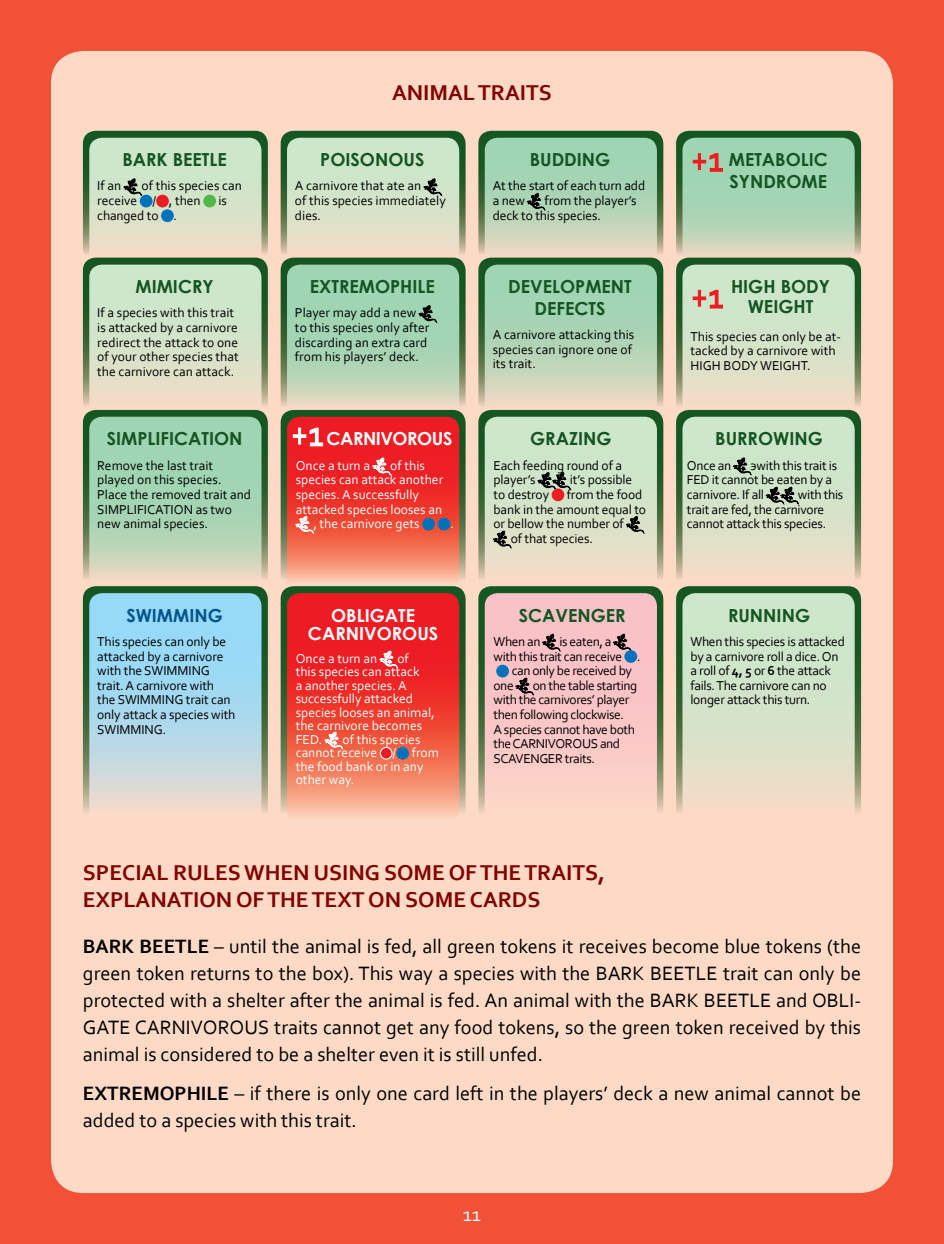
<style>
.page{position:relative;width:944px;height:1244px;background:#f05137}
.page>*{position:absolute;margin:0;border:0;box-sizing:border-box;transform-origin:0 0}
.t1{font:700 22.5px/27px "Corbel";color:#810000}
.t2{font:20.25px/27px "Corbel";color:#000;text-align:justify}
.t3{font:20.25px "Corbel";color:#fff}
.t4{font:700 18px/21.6px "Century Gothic";color:#155523;text-align:center}
.t5{font:700 18px/18px "Century Gothic";color:#fff;text-align:center}
.t6{font:700 18px "Century Gothic";letter-spacing:-.025em;color:#fff}
.t7{font:700 18px "Century Gothic";color:#00548d}
.t8{font:13.5px/14.6px "Corbel";letter-spacing:-.01em;color:#000}
.t9{font:13.5px/13.5px "Corbel";color:#fff}
.t10{font:13.5px/14.6px "Corbel";letter-spacing:-.03em;color:#000}
.s1{font-weight:700}
</style>
<div class="page">
<div style="left:51px;top:51px;width:842px;height:1142px;background:#fddac6;border-radius:32px"></div>
<svg style="left:676px;top:131px;width:185px;height:681px"></svg>
<svg style="left:83px;top:131px;width:185px;height:681px"></svg>
<svg style="left:281px;top:131px;width:185px;height:686px"></svg>
<div style="left:380px;top:747px;width:12px;height:12px;background:#ed1d24;border-radius:50%"></div>
<div style="left:380px;top:747px;width:13px;height:12px;border:1px solid #fff;border-radius:50%"></div>
<div style="left:396px;top:747px;width:13px;height:12px;background:#0072bc;border-radius:50%"></div>
<svg style="left:478px;top:131px;width:185px;height:681px"></svg>
<h3 class="t4" style="left:122px;top:148px;width:106px">BARK BEETLE</h3>
<p class="t8" style="left:97px;top:178px;width:26px">If an</p>
<p class="t8" style="left:97px;top:178px;width:146px;text-indent:44px">of this species can receive / , then</p>
<p class="t8" style="left:218px;top:193px;width:10px">is</p>
<p class="t8" style="left:97px;top:208px;width:81px">changed to .</p>
<h3 class="t4" style="left:136px;top:275px;width:80px">MIMICRY</h3>
<p class="t8" style="left:97px;top:305px;width:143px">If a species with this trait is attacked by a carnivore redirect the attack to one of your other species that the carnivore can attack.</p>
<h3 class="t4" style="left:107px;top:427px;width:137px">SIMPLIFICATION</h3>
<p class="t8" style="left:97px;top:457px;width:155px">Remove the last trait played on this species.<br>Place the removed trait and<br>SIMPLIFICATION as two new animal species.</p>
<h3 class="t7" style="left:126px;top:601px;width:98px">SWIMMING</h3>
<p class="t8" style="left:97px;top:634px;width:140px">This species can only be attacked by a carnivore with the SWIMMING trait. A carnivore with the SWIMMING trait can only attack a species with<br>SWIMMING.</p>
<h1 class="t1" style="left:392px;top:78px;width:161px">ANIMAL TRAITS</h1>
<h3 class="t4" style="left:320px;top:148px;width:106px">POISONOUS</h3>
<p class="t8" style="left:295px;top:178px;width:152px">A carnivore that ate an<br>of this species immediately dies.</p>
<h3 class="t4" style="left:310px;top:275px;width:126px">EXTREMOPHILE</h3>
<p class="t8" style="left:295px;top:305px;width:136px">Player may add a new to this species only after discarding an extra card from his players’ deck.</p>
<h3 class="t6" style="left:327px;top:425px;width:127px">CARNIVOROUS</h3>
<p class="t9" style="left:296px;top:458px;width:76px">Once a turn a</p>
<p class="t9" style="left:390px;top:458px;width:36px">of this</p>
<p class="t9" style="left:296px;top:473px;width:149px">species can attack another</p>
<p class="t9" style="left:296px;top:487px;width:125px">species. A successfully</p>
<p class="t9" style="left:296px;top:502px;width:148px">attacked species looses an</p>
<p class="t9" style="left:313px;top:516px;width:108px">, the carnivore gets</p>
<p class="t9" style="left:450px;top:516px;width:5px">.</p>
<h3 class="t5" style="left:308px;top:605px;width:132px">OBLIGATE<br>CARNIVOROUS</h3>
<p class="t9" style="left:296px;top:651px;width:83px">Once a turn an</p>
<p class="t9" style="left:296px;top:651px;width:140px;text-indent:102px">of<br>this species can attack<br>a another species. A successfully attacked species looses an animal, the carnivore becomes<br>FED.</p>
<p class="t9" style="left:296px;top:732px;width:145px;text-indent:47px">of this species cannot receive / from the food bank or in any other way.</p>
<h3 class="t4" style="left:530px;top:148px;width:82px">BUDDING</h3>
<p class="t8" style="left:493px;top:178px;width:154px">At the start of each turn add a new</p>
<p class="t8" style="left:493px;top:193px;width:145px;text-indent:52px">from the player’s deck to this species.</p>
<h3 class="t4" style="left:508px;top:275px;width:125px">DEVELOPMENT<br>DEFECTS</h3>
<p class="t8" style="left:493px;top:327px;width:143px">A carnivore attacking this species can ignore one of its trait.</p>
<h3 class="t4" style="left:530px;top:427px;width:83px">GRAZING</h3>
<p class="t8" style="left:493px;top:457px;width:130px">Each feeding round of a player’s</p>
<p class="t8" style="left:570px;top:472px;width:64px">it’s possible</p>
<p class="t8" style="left:493px;top:487px;width:57px">to destroy</p>
<p class="t8" style="left:567px;top:487px;width:77px">from the food</p>
<p class="t8" style="left:493px;top:501px;width:154px">bank in the amount equal to</p>
<p class="t8" style="left:493px;top:516px;width:132px">or bellow the number of</p>
<p class="t8" style="left:511px;top:531px;width:84px">of that species.</p>
<h3 class="t4" style="left:519px;top:603px;width:108px">SCAVENGER</h3>
<p class="t8" style="left:493px;top:634px;width:48px">When an</p>
<p class="t8" style="left:559px;top:634px;width:53px">is eaten, a</p>
<p class="t10" style="left:493px;top:648px;width:149px">with this trait can receive .</p>
<p class="t10" style="left:512px;top:663px;width:122px">can only be received by</p>
<p class="t8" style="left:493px;top:677px;width:22px">one</p>
<p class="t10" style="left:493px;top:677px;width:145px;text-indent:39px">on the table starting with the carnivores’ player then following clockwise.<br>A species cannot have both the CARNIVOROUS and<br>SCAVENGER traits.</p>
<h3 class="t4" style="left:729px;top:148px;width:100px;text-align:left">METABOLIC<br>SYNDROME</h3>
<h3 class="t4" style="left:731px;top:276px;width:100px;line-height:20.2px">HIGH BODY<br>WEIGHT</h3>
<p class="t8" style="left:690px;top:329px;width:152px">This species can only be at&shy;tacked by a carnivore with<br>HIGH BODY WEIGHT.</p>
<h3 class="t4" style="left:715px;top:427px;width:109px">BURROWING</h3>
<p class="t8" style="left:687px;top:457px;width:46px">Once an</p>
<p class="t8" style="left:687px;top:457px;width:152px;text-indent:64px">эwith this trait is<br>FED it cannot be eaten by a carnivore. If all</p>
<p class="t8" style="left:687px;top:487px;width:158px;text-indent:111px">with this trait are fed, the carnivore cannot attack this species.</p>
<h3 class="t4" style="left:728px;top:603px;width:84px">RUNNING</h3>
<p class="t8" style="left:690px;top:634px;width:156px">When this species is attacked by a carnivore roll a dice. On a roll of <span class="s1">4, 5</span> or <span class="s1">6</span> the attack fails. The carnivore can no longer attack this turn.</p>
<h1 class="t1" style="left:83px;top:858px;width:524px">SPECIAL RULES WHEN USING SOME OF THE TRAITS,<br>EXPLANATION OF THE TEXT ON SOME CARDS</h1>
<p class="t2" style="left:83px;top:932px;width:780px"><span class="s1">BARK BEETLE</span> – until the animal is fed, all green tokens it receives become blue tokens (the green token returns to the box). This way a species with the BARK BEETLE trait can only be protected with a shelter after the animal is fed. An animal with the BARK BEETLE and OBLI-GATE CARNIVOROUS traits cannot get any food tokens, so the green token received by this animal is considered to be a shelter even it is still unfed.</p>
<h2 class="t2" style="left:83px;top:1079px;width:780px"><span class="s1">EXTREMOPHILE</span> – if there is only one card left in the players’ deck a new animal cannot be added to a species with this trait.</h2>
<h2 class="t3" style="left:463px;top:1201px;width:20px">11</h2>
</div>
